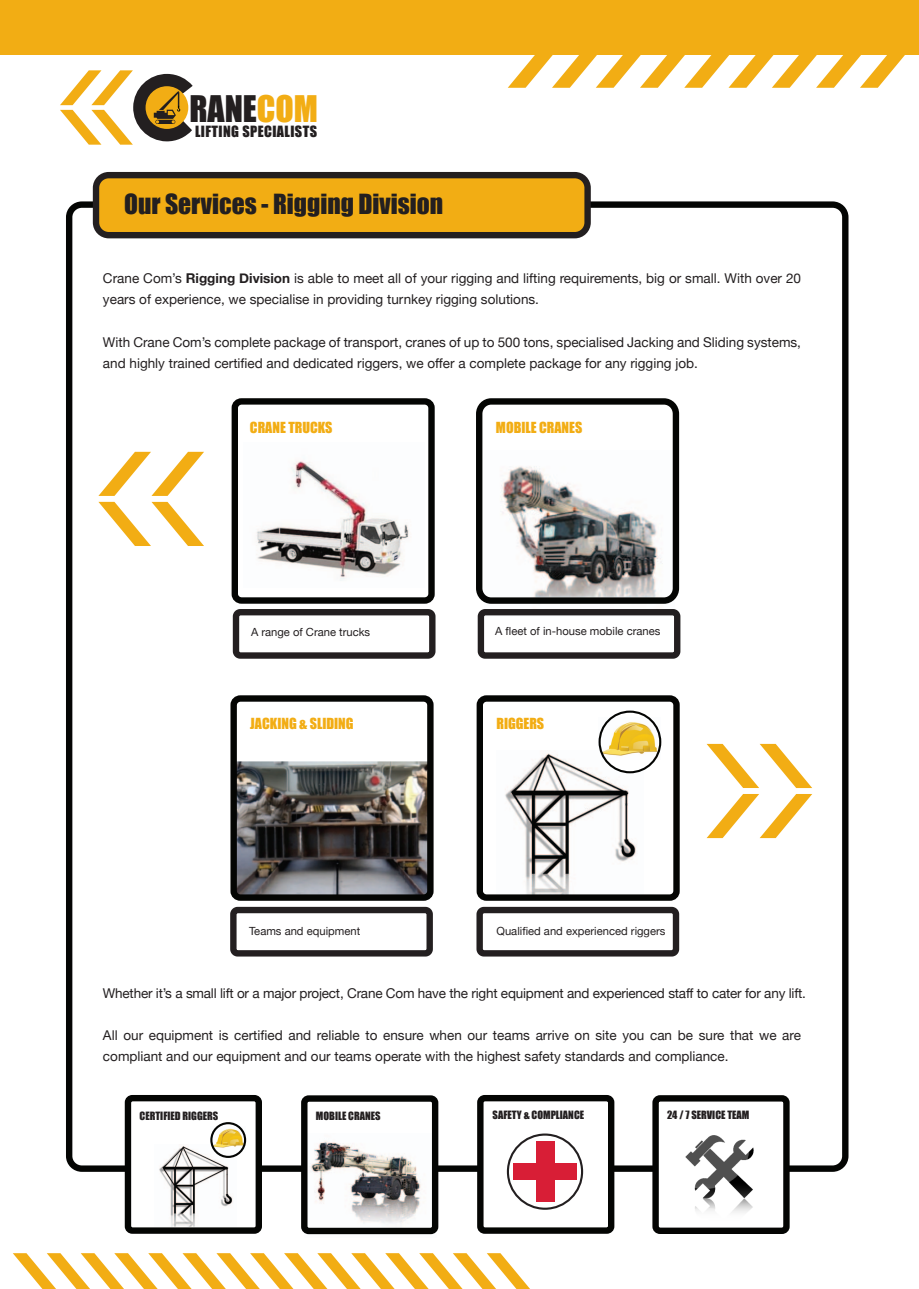
<style>
.page{position:relative;width:919px;height:1289px;background:#fff}
.page>*{position:absolute;margin:0;border:0;box-sizing:border-box;transform-origin:0 0}
.t1{font:33.6px "Impact";color:#231f20}
.t2{font:25.5px "Impact";color:#231f20}
.t3{font:14.25px "Impact";letter-spacing:.03em;color:#231f20}
.t4{font:14.1px "Impact";color:#f2ad14}
.t5{font:13.5px/21px "Helvetica Neue";color:#231f20}
.t6{font:11.25px "Helvetica Neue";color:#231f20}
.t7{font:10.5px "Impact";color:#231f20}
.s1{color:#f2ad14}
.s2{font-weight:700}
</style>
<div class="page">
<div style="left:66px;top:201px;width:782px;height:970px;border:6px solid #040503;border-radius:13px"></div>
<svg style="left:60px;top:70px;width:133px;height:75px"></svg>
<svg style="left:155px;top:120px;width:20px;height:4px"></svg>
<svg style="left:13px;top:1253px;width:517px;height:35px"></svg>
<div style="left:0;top:0;width:918px;height:54px;background:#f2ad14"></div>
<svg style="left:507px;top:54px;width:411px;height:34px"></svg>
<div style="left:96px;top:175px;width:491px;height:60px;background:#f2ad14;border-radius:13px"></div>
<div style="left:93px;top:172px;width:497px;height:66px;border:6px solid #231f20;border-radius:13px"></div>
<img style="left:307px;top:1141px;width:125px;height:94px">
<div style="left:301px;top:1095px;width:137px;height:139px;border:6px solid #040503;border-radius:4px"></div>
<div style="left:655px;top:1098px;width:131px;height:132px;background:#fff;border-radius:4px"></div>
<div style="left:652px;top:1095px;width:137px;height:138px;border:6px solid #040503;border-radius:4px"></div>
<div style="left:480px;top:1098px;width:131px;height:132px;background:#fff;border-radius:4px"></div>
<div style="left:477px;top:1094px;width:137px;height:139px;border:6px solid #040503;border-radius:4px"></div>
<svg style="left:98px;top:452px;width:106px;height:44px"></svg>
<svg style="left:98px;top:502px;width:106px;height:44px"></svg>
<svg style="left:706px;top:794px;width:106px;height:44px"></svg>
<svg style="left:706px;top:744px;width:106px;height:44px"></svg>
<div style="left:128px;top:1098px;width:130px;height:132px;background:#fff;border-radius:4px"></div>
<img style="left:685px;top:1135px;width:69px;height:78px">
<div style="left:513px;top:1163px;width:64px;height:16px;background:#d81e36"></div>
<div style="left:535px;top:1141px;width:19px;height:60px;background:#d81e36"></div>
<div style="left:507px;top:1133px;width:76px;height:76px;border:2px solid #231f20;border-radius:50%"></div>
<div style="left:125px;top:1094px;width:137px;height:139px;border:6px solid #040503;border-radius:4px"></div>
<img style="left:159px;top:1144px;width:77px;height:82px">
<img style="left:211px;top:1126px;width:34px;height:23px">
<div style="left:210px;top:1122px;width:36px;height:35px;border:2px solid #040503;border-radius:50%"></div>
<div style="left:231px;top:398px;width:203px;height:205px;border:6px solid #040503;border-radius:7px"></div>
<img style="left:256px;top:461px;width:153px;height:120px">
<img style="left:237px;top:761px;width:189px;height:132px">
<div style="left:230px;top:695px;width:203px;height:205px;border:6px solid #040503;border-radius:7px"></div>
<div style="left:233px;top:609px;width:202px;height:49px;border:6px solid #231f20;border-radius:4px"></div>
<div style="left:230px;top:906px;width:203px;height:50px;border:6px solid #231f20;border-radius:4px"></div>
<img style="left:505px;top:753px;width:138px;height:140px">
<svg style="left:599px;top:711px;width:61px;height:61px"></svg>
<img style="left:599px;top:717px;width:61px;height:42px">
<div style="left:598px;top:710px;width:63px;height:63px;border:2px solid #040503;border-radius:50%"></div>
<div style="left:476px;top:695px;width:203px;height:205px;border:6px solid #040503;border-radius:7px"></div>
<img style="left:484px;top:466px;width:188px;height:138px">
<div style="left:476px;top:398px;width:203px;height:205px;border:6px solid #040503;border-radius:12px"></div>
<div style="left:477px;top:609px;width:203px;height:49px;border:6px solid #231f20;border-radius:4px"></div>
<div style="left:476px;top:906px;width:203px;height:50px;border:6px solid #231f20;border-radius:4px"></div>
<h1 class="t1" style="left:189px;top:82px;width:130px">RANE<span class="s1">COM</span></h1>
<p class="t3" style="left:195px;top:120px;width:123px">LIFTING SPECIALISTS</p>
<h2 class="t2" style="left:124px;top:185px;width:320px">Our Services - Rigging Division</h2>
<p class="t5" style="left:103px;top:269px;width:699px">Crane Com’s <span class="s2">Rigging Division</span> is able to meet all of your rigging and lifting requirements, big or small. With over 20 years of experience, we specialise in providing turnkey rigging solutions.</p>
<p class="t5" style="left:103px;top:332px;width:699px">With Crane Com’s complete package of transport, cranes of up to 500 tons, specialised Jacking and Sliding systems, and highly trained certified and dedicated riggers, we offer a complete package for any rigging job.</p>
<p class="t4" style="left:250px;top:416px;width:84px">CRANE TRUCKS</p>
<p class="t4" style="left:496px;top:416px;width:88px">MOBILE CRANES</p>
<p class="t6" style="left:251px;top:623px;width:121px">A range of Crane trucks</p>
<p class="t6" style="left:495px;top:623px;width:167px">A fleet of in-house mobile cranes</p>
<p class="t4" style="left:250px;top:712px;width:105px">JACKING &amp; SLIDING</p>
<p class="t4" style="left:496px;top:712px;width:49px">RIGGERS</p>
<p class="t6" style="left:249px;top:922px;width:113px">Teams and equipment</p>
<p class="t6" style="left:496px;top:922px;width:170px">Qualified and experienced riggers</p>
<p class="t5" style="left:103px;top:983px;width:704px">Whether it’s a small lift or a major project, Crane Com have the right equipment and experienced staff to cater for any lift.</p>
<p class="t5" style="left:103px;top:1025px;width:699px">All our equipment is certified and reliable to ensure when our teams arrive on site you can be sure that we are compliant and our equipment and our teams operate with the highest safety standards and compliance.</p>
<p class="t7" style="left:140px;top:1107px;width:80px">CERTIFIED RIGGERS</p>
<p class="t7" style="left:316px;top:1107px;width:66px">MOBILE CRANES</p>
<p class="t7" style="left:492px;top:1106px;width:93px">SAFETY &amp; COMPLIANCE</p>
<p class="t7" style="left:667px;top:1106px;width:84px">24 / 7 SERVICE TEAM</p>
</div>
